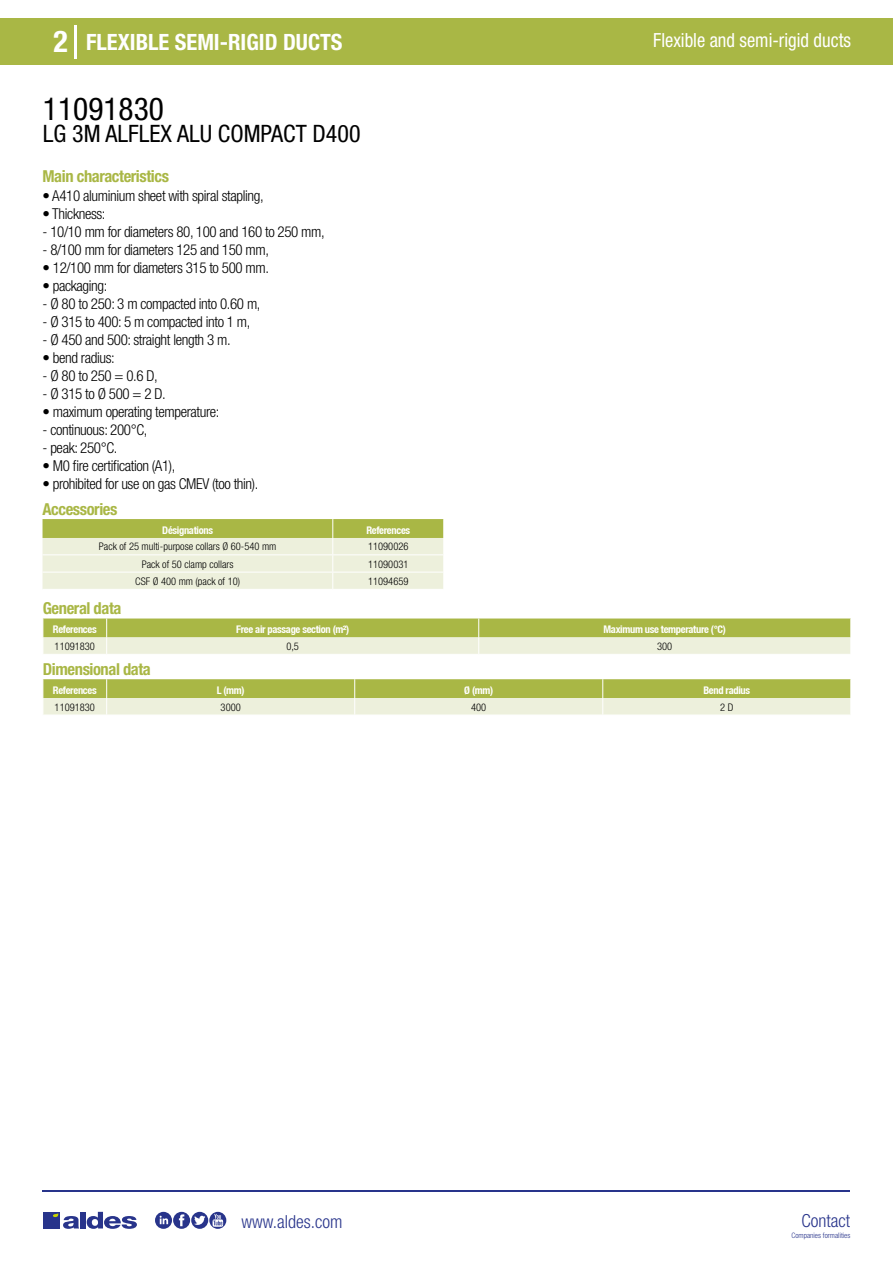
<style>
.page{position:relative;width:893px;height:1263px;background:#fff}
.page>*{position:absolute;margin:0;border:0;box-sizing:border-box;transform-origin:0 0}
.t1{font:condensed 31.5px "Helvetica Neue LT Std";color:#000}
.t2{font:700 condensed 30px "Helvetica Neue LT Std";color:#fff}
.t3{font:condensed 24px "Helvetica Neue LT Std";color:#000}
.t4{font:700 condensed 22.5px "Helvetica Neue LT Std";color:#fff}
.t5{font:condensed 19.5px "Helvetica Neue LT Std";color:#fff;scale:.95 1}
.t6{font:300 condensed 18px "Helvetica Neue";color:#28348b}
.t7{font:700 condensed 16.5px "Helvetica Neue LT Std";letter-spacing:-.025em;color:#a9b745}
.t8{font:300 condensed 15px "Helvetica Neue LT Std";letter-spacing:-.025em;color:#000}
.t9{font:300 condensed 10.5px "Helvetica Neue";color:#000}
.t10{font:700 condensed 10.5px "Helvetica Neue";letter-spacing:-.03em;color:#fff}
.t11{font:300 condensed 7.5px "Helvetica Neue";color:#28348b}
</style>
<div class="page">
<div style="left:0;top:18px;width:893px;height:46px;background:#a9b745"></div>
<hr style="left:74px;top:25px;width:2px;height:33px;background:#fff">
<hr style="left:43px;top:1190px;width:807px;height:1px;background:#28348b">
<svg style="left:155px;top:1212px;width:71px;height:17px"></svg>
<div style="left:43px;top:1212px;width:17px;height:16px;background:#28348b"></div>
<div style="left:80px;top:1212px;width:6px;height:16px;background:#28348b"></div>
<svg style="left:87px;top:1212px;width:50px;height:17px"></svg>
<svg style="left:53px;top:1213px;width:26px;height:16px"></svg>
<svg style="left:43px;top:519px;width:401px;height:70px;background:#dbe1b4"></svg>
<svg style="left:43px;top:618px;width:808px;height:36px;background:#cad28e"></svg>
<svg style="left:43px;top:679px;width:808px;height:36px;background:#cad28e"></svg>
<h2 class="t2" style="left:54px;top:24px;width:16px">2</h2>
<h3 class="t4" style="left:86px;top:28px;width:258px">FLEXIBLE SEMI-RIGID DUCTS</h3>
<h3 class="t5" style="left:653px;top:29px;width:210px">Flexible and semi-rigid ducts</h3>
<h1 class="t1" style="left:43px;top:91px;width:122px">11091830</h1>
<h3 class="t3" style="left:43px;top:120px;width:319px">LG 3M ALFLEX ALU COMPACT D400</h3>
<p class="t7" style="left:43px;top:166px;width:128px">Main characteristics</p>
<p class="t8" style="left:43px;top:187px;width:223px">• A410 aluminium sheet with spiral stapling,</p>
<p class="t8" style="left:43px;top:205px;width:65px">• Thickness:</p>
<p class="t8" style="left:43px;top:223px;width:284px">- 10/10 mm for diameters 80, 100 and 160 to 250 mm,</p>
<p class="t8" style="left:43px;top:241px;width:228px">- 8/100 mm for diameters 125 and 150 mm,</p>
<p class="t8" style="left:43px;top:259px;width:228px">• 12/100 mm for diameters 315 to 500 mm.</p>
<p class="t8" style="left:43px;top:277px;width:66px">• packaging:</p>
<p class="t8" style="left:43px;top:295px;width:219px">- Ø 80 to 250: 3 m compacted into 0.60 m,</p>
<p class="t8" style="left:43px;top:313px;width:209px">- Ø 315 to 400: 5 m compacted into 1 m,</p>
<p class="t8" style="left:43px;top:331px;width:190px">- Ø 450 and 500: straight length 3 m.</p>
<p class="t8" style="left:43px;top:349px;width:74px">• bend radius:</p>
<p class="t8" style="left:43px;top:367px;width:117px">- Ø 80 to 250 = 0.6 D,</p>
<p class="t8" style="left:43px;top:385px;width:125px">- Ø 315 to Ø 500 = 2 D.</p>
<p class="t8" style="left:43px;top:403px;width:178px">• maximum operating temperature:</p>
<p class="t8" style="left:43px;top:421px;width:106px">- continuous: 200°C,</p>
<p class="t8" style="left:43px;top:439px;width:76px">- peak: 250°C.</p>
<p class="t8" style="left:43px;top:457px;width:134px">• M0 fire certification (A1),</p>
<p class="t8" style="left:43px;top:475px;width:217px">• prohibited for use on gas CMEV (too thin).</p>
<p class="t7" style="left:43px;top:499px;width:76px">Accessories</p>
<p class="t10" style="left:162px;top:523px;width:52px">Désignations</p>
<p class="t10" style="left:366px;top:523px;width:45px">References</p>
<p class="t9" style="left:99px;top:541px;width:179px">Pack of 25 multi-purpose collars Ø 60-540 mm</p>
<p class="t9" style="left:368px;top:541px;width:42px">11090026</p>
<p class="t9" style="left:142px;top:558px;width:93px">Pack of 50 clamp collars</p>
<p class="t9" style="left:368px;top:558px;width:42px">11090031</p>
<p class="t9" style="left:135px;top:575px;width:106px">CSF Ø 400 mm (pack of 10)</p>
<p class="t9" style="left:368px;top:575px;width:42px">11094659</p>
<p class="t7" style="left:43px;top:598px;width:80px">General data</p>
<p class="t10" style="left:53px;top:623px;width:45px">References</p>
<p class="t10" style="left:236px;top:623px;width:114px">Free air passage section (m²)</p>
<p class="t10" style="left:603px;top:623px;width:124px">Maximum use temperature (°C)</p>
<p class="t9" style="left:55px;top:640px;width:42px">11091830</p>
<p class="t9" style="left:286px;top:640px;width:14px">0,5</p>
<p class="t9" style="left:657px;top:640px;width:17px">300</p>
<p class="t7" style="left:43px;top:659px;width:109px">Dimensional data</p>
<p class="t10" style="left:53px;top:684px;width:45px">References</p>
<p class="t10" style="left:217px;top:684px;width:29px">L (mm)</p>
<p class="t10" style="left:464px;top:684px;width:30px">Ø (mm)</p>
<p class="t10" style="left:703px;top:684px;width:48px">Bend radius</p>
<p class="t9" style="left:55px;top:701px;width:42px">11091830</p>
<p class="t9" style="left:221px;top:701px;width:22px">3000</p>
<p class="t9" style="left:471px;top:701px;width:17px">400</p>
<p class="t9" style="left:720px;top:701px;width:15px">2 D</p>
<p class="t6" style="left:241px;top:1211px;width:102px">www.aldes.com</p>
<p class="t6" style="left:801px;top:1211px;width:50px">Contact</p>
<p class="t11" style="left:791px;top:1230px;width:60px">Companies formalities</p>
</div>
